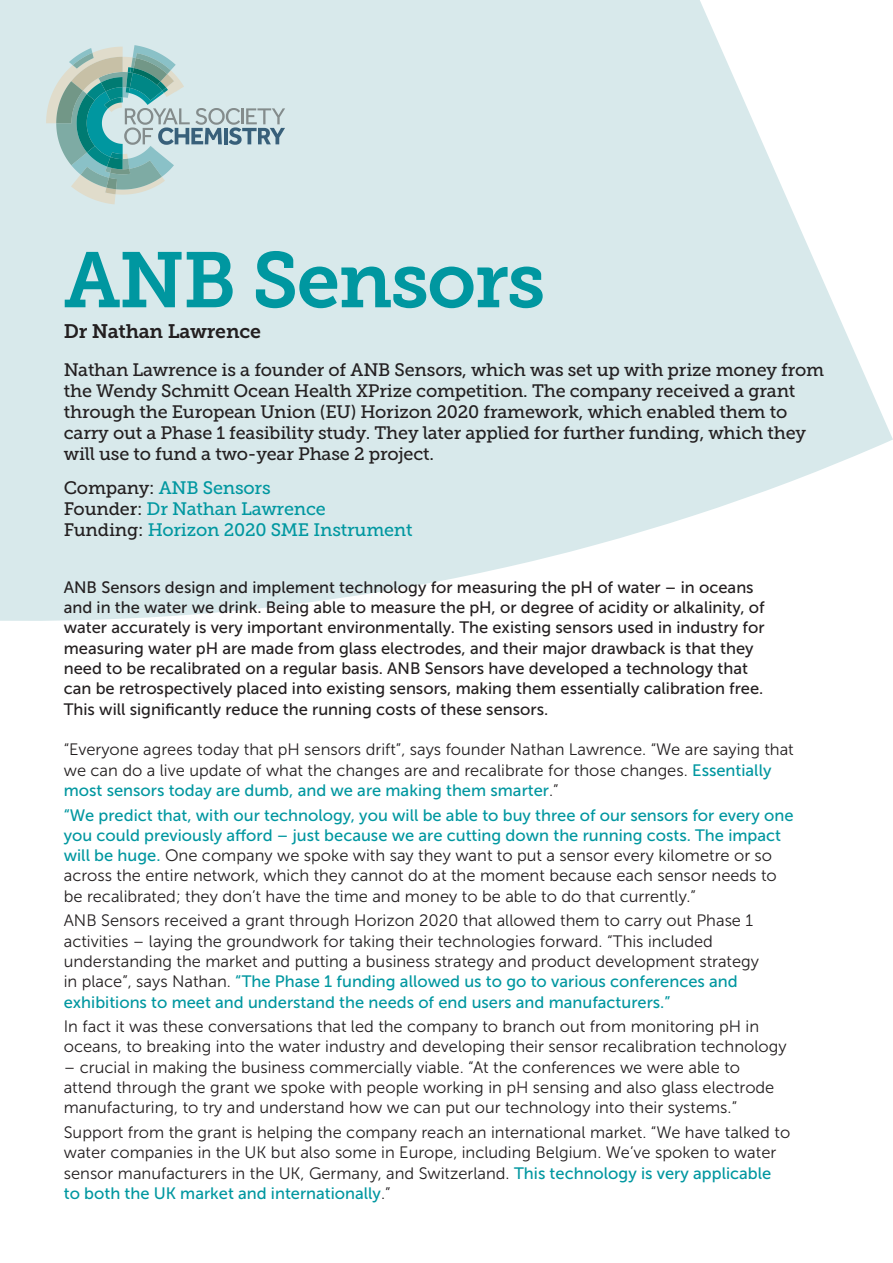
<style>
.page{position:relative;width:893px;height:1263px;background:#fff}
.page>*{position:absolute;margin:0;border:0;box-sizing:border-box;transform-origin:0 0}
.Display_head{font:78px "Museo Slab 700";letter-spacing:-.025em;color:#0097a0}
.C_head{font:19.5px "Museo Slab 700";letter-spacing:-.01em;color:#231f20}
.Body_intro_-_last_pa{font:18px/21px "Museo Slab 500";letter-spacing:-.01em;color:#231f20}
.Body_intro{font:18px "Museo Slab 500";letter-spacing:-.01em;color:#0097a0}
.Body_text{font:16.5px/20.2px "Museo Sans 300";color:#231f20}
.Body_text_-_last_par{font:16.5px/20.2px "Museo Sans 500";color:#231f20}
.s1{color:#231f20}
.s2{font-family:"Museo Sans 500";color:#0097a0}
</style>
<div class="page">
<svg style="left:0;top:0;width:893px;height:621px;fill:#d8e9eb"></svg>
<svg style="left:46px;top:45px;width:239px;height:159px"></svg>
<p class="Display_head" style="left:64px;top:236px;width:483px">ANB Sensors</p>
<p class="C_head" style="left:64px;top:320px;width:199px">Dr Nathan Lawrence</p>
<p class="Body_intro_-_last_pa" style="left:64px;top:359px;width:762px">Nathan Lawrence is a founder of ANB Sensors, which was set up with prize money from the Wendy Schmitt Ocean Health XPrize competition. The company received a grant through the European Union (EU) Horizon 2020 framework, which enabled them to carry out a Phase 1 feasibility study. They later applied for further funding, which they will use to fund a two-year Phase 2 project.</p>
<p class="Body_intro" style="left:64px;top:477px;width:208px"><span class="s1">Company:</span> ANB Sensors</p>
<p class="Body_intro" style="left:64px;top:498px;width:264px"><span class="s1">Founder:</span> Dr Nathan Lawrence</p>
<p class="Body_intro" style="left:64px;top:519px;width:350px"><span class="s1">Funding:</span> Horizon 2020 SME Instrument</p>
<p class="Body_text_-_last_par" style="left:64px;top:577px;width:702px">ANB Sensors design and implement technology for measuring the pH of water – in oceans and in the water we drink. Being able to measure the pH, or degree of acidity or alkalinity, of water accurately is very important environmentally. The existing sensors used in industry for measuring water pH are made from glass electrodes, and their major drawback is that they need to be recalibrated on a regular basis. ANB Sensors have developed a technology that</p>
<p class="Body_text_-_last_par" style="left:64px;top:679px;width:701px">can be retrospectively placed into existing sensors, making them essentially calibration free.<br>This will significantly reduce the running costs of these sensors.</p>
<p class="Body_text" style="left:64px;top:740px;width:731px">“Everyone agrees today that pH sensors drift”, says founder Nathan Lawrence. “We are saying that we can do a live update of what the changes are and recalibrate for those changes. <span class="s2">Essentially most sensors today are dumb, and we are making them smarter</span>.”</p>
<p class="Body_text" style="left:64px;top:805px;width:731px"><span class="s2">“We predict that, with our technology, you will be able to buy three of our sensors for every one you could previously afford – just because we are cutting down the running costs. The impact will be huge.</span> One company we spoke with say they want to put a sensor every kilometre or so across the entire network, which they cannot do at the moment because each sensor needs to be recalibrated; they don’t have the time and money to be able to do that currently.”</p>
<p class="Body_text" style="left:64px;top:911px;width:697px">ANB Sensors received a grant through Horizon 2020 that allowed them to carry out Phase 1 activities – laying the groundwork for taking their technologies forward. “This included understanding the market and putting a business strategy and product development strategy in place”, says Nathan. <span class="s2">“The Phase 1 funding allowed us to go to various conferences and exhibitions to meet and understand the needs of end users and manufacturers.”</span></p>
<p class="Body_text" style="left:64px;top:1016px;width:724px">In fact it was these conversations that led the company to branch out from monitoring pH in oceans, to breaking into the water industry and developing their sensor recalibration technology</p>
<p class="Body_text" style="left:64px;top:1057px;width:712px">– crucial in making the business commercially viable. “At the conferences we were able to attend through the grant we spoke with people working in pH sensing and also glass electrode manufacturing, to try and understand how we can put our technology into their systems.”</p>
<p class="Body_text" style="left:64px;top:1122px;width:728px">Support from the grant is helping the company reach an international market. “We have talked to water companies in the UK but also some in Europe, including Belgium. We’ve spoken to water sensor manufacturers in the UK, Germany, and Switzerland. <span class="s2">This technology is very applicable to both the UK market and internationally</span>.”</p>
</div>
